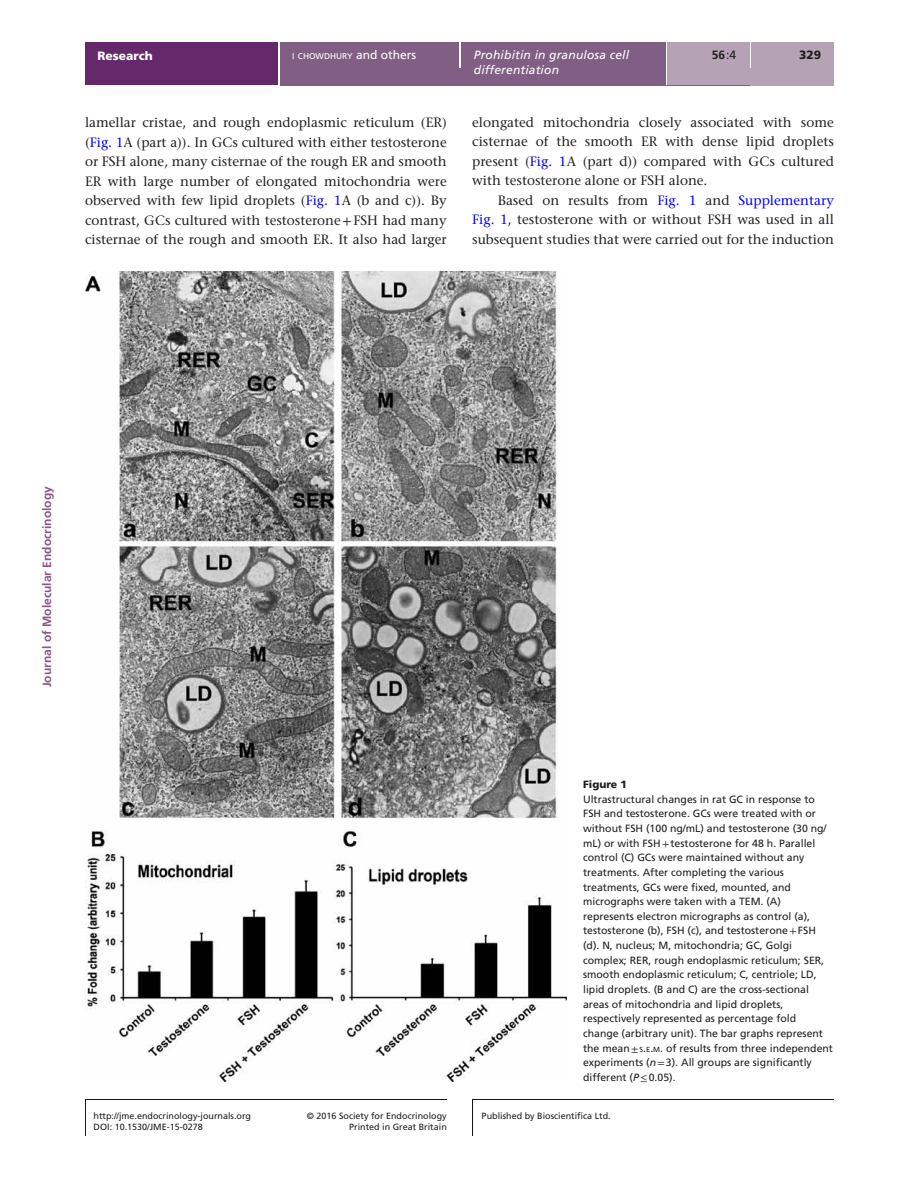
<style>
.page{position:relative;width:919px;height:1187px;background:#fff}
.page>*{position:absolute;margin:0;border:0;box-sizing:border-box;transform-origin:0 0}
.t1{font:500 13.5px/19.5px "Stone Serif Std";color:#231f20;text-align:justify}
.t2{font:italic 12px "Frutiger LT Std";letter-spacing:.015em;color:#fff}
.t3{font:700 12px "Frutiger LT Std";color:#895781}
.t4{font:900 12px "Frutiger LT Std";color:#fff}
.t5{font:700 12px "Frutiger LT Std";color:#231f20}
.t6{font:900 12px "Frutiger LT Std";color:#231f20}
.t7{font:10.5px/14.7px "Frutiger LT Std";color:#231f20}
.t8{font:900 10.5px "Frutiger LT Std";color:#231f20}
.t9{font:9px/11.4px "Frutiger LT Std";color:#231f20;text-align:right}
.t10{font:8.4px "Frutiger LT Std";color:#fff}
.s1{font-size:12px}
.s2{font-weight:400}
.s3{color:#00f}
.s4{font-family:"STIX General";font-weight:400}
.s5{font-family:"STIX General"}
.s6{font-size:7.35px}
.s7{font-style:inherit}
.s8{font-style:italic}
</style>
<div class="page">
<hr style="left:85px;top:1099px;width:1px;height:36px;background:#17141a">
<hr style="left:472px;top:1099px;width:1px;height:36px;background:#17141a">
<hr style="left:85px;top:1099px;width:361px;height:1px;background:#17141a">
<hr style="left:472px;top:1099px;width:361px;height:1px;background:#17141a">
<div style="left:85px;top:43px;width:194px;height:42px;background:#65296b"></div>
<div style="left:280px;top:51px;width:553px;height:34px;background:#815f84"></div>
<div style="left:280px;top:43px;width:179px;height:8px;background:#815f84"></div>
<hr style="left:459px;top:43px;width:2px;height:25px;background:#fff">
<div style="left:461px;top:43px;width:204px;height:42px;background:#815f84"></div>
<hr style="left:665px;top:43px;width:2px;height:42px;background:#fff">
<div style="left:667px;top:43px;width:82px;height:42px;background:#b5a2b5"></div>
<div style="left:749px;top:68px;width:84px;height:17px;background:#b5a2b5"></div>
<hr style="left:749px;top:43px;width:2px;height:25px;background:#fff">
<div style="left:751px;top:43px;width:82px;height:25px;background:#b5a2b5"></div>
<img style="left:85px;top:271px;width:481px;height:809px">
<p class="t4" style="left:97px;top:48px;width:57px">Research</p>
<p class="t10" style="left:292px;top:51px;width:125px">I CHOWDHURY <span class="s1">and others</span></p>
<p class="t2" style="left:474px;top:48px;width:157px">Prohibitin in granulosa cell</p>
<p class="t6" style="left:799px;top:48px;width:24px">329</p>
<p class="t2" style="left:474px;top:63px;width:87px">differentiation</p>
<p class="t5" style="left:711px;top:48px;width:26px">56<span class="s2">:4</span></p>
<p class="t1" style="left:85px;top:113px;width:363px">lamellar cristae, and rough endoplasmic reticulum (ER) (<span class="s3">Fig. 1</span>A (part a)). In GCs cultured with either testosterone or FSH alone, many cisternae of the rough ER and smooth ER with large number of elongated mitochondria were observed with few lipid droplets (<span class="s3">Fig. 1</span>A (b and c)). By contrast, GCs cultured with testosterone<span class="s4">+</span>FSH had many cisternae of the rough and smooth ER. It also had larger</p>
<p class="t1" style="left:472px;top:112px;width:363px">elongated mitochondria closely associated with some cisternae of the smooth ER with dense lipid droplets present (<span class="s3">Fig. 1</span>A (part d)) compared with GCs cultured with testosterone alone or FSH alone.</p>
<p class="t1" style="left:472px;top:190px;width:363px;text-indent:26px">Based on results from <span class="s3">Fig. 1</span> and <span class="s3">Supplementary Fig. 1</span>, testosterone with or without FSH was used in all subsequent studies that were carried out for the induction</p>
<p class="t3" style="left:40px;top:687px;width:202px;rotate:-90deg">Journal of Molecular Endocrinology</p>
<p class="t8" style="left:583px;top:778px;width:45px">Figure 1</p>
<p class="t7" style="left:583px;top:791px;width:251px">Ultrastructural changes in rat GC in response to FSH and testosterone. GCs were treated with or without FSH (100 ng/mL) and testosterone (30 ng/ mL) or with FSH<span class="s5">+</span>testosterone for 48 h. Parallel control (C) GCs were maintained without any treatments. After completing the various treatments, GCs were fixed, mounted, and micrographs were taken with a TEM. (A) represents electron micrographs as control (a), testosterone (b), FSH (c), and testosterone<span class="s5">+</span>FSH (d). N, nucleus; M, mitochondria; GC, Golgi complex; RER, rough endoplasmic reticulum; SER, smooth endoplasmic reticulum; C, centriole; LD, lipid droplets. (B and C) are the cross-sectional areas of mitochondria and lipid droplets, respectively represented as percentage fold change (arbitrary unit). The bar graphs represent the mean<span class="s5">±</span> <span class="s6">S</span><span class="s7">.</span><span class="s6">E</span><span class="s7">.</span><span class="s6">M</span><span class="s7">.</span> of results from three independent experiments (<span class="s8">n</span><span class="s5">=</span>3). All groups are significantly different (<span class="s8">P</span><span class="s5">≤</span>0.05).</p>
<p class="t9" style="left:93px;top:1109px;width:159px">http://jme.endocrinology-journals.org</p>
<p class="t9" style="left:307px;top:1109px;width:141px">© 2016 Society for Endocrinology<br>Printed in Great Britain</p>
<p class="t9" style="left:481px;top:1110px;width:131px">Published by Bioscientifica Ltd.</p>
<p class="t9" style="left:94px;top:1121px;width:111px">DOI: 10.1530/JME-15-0278</p>
</div>
